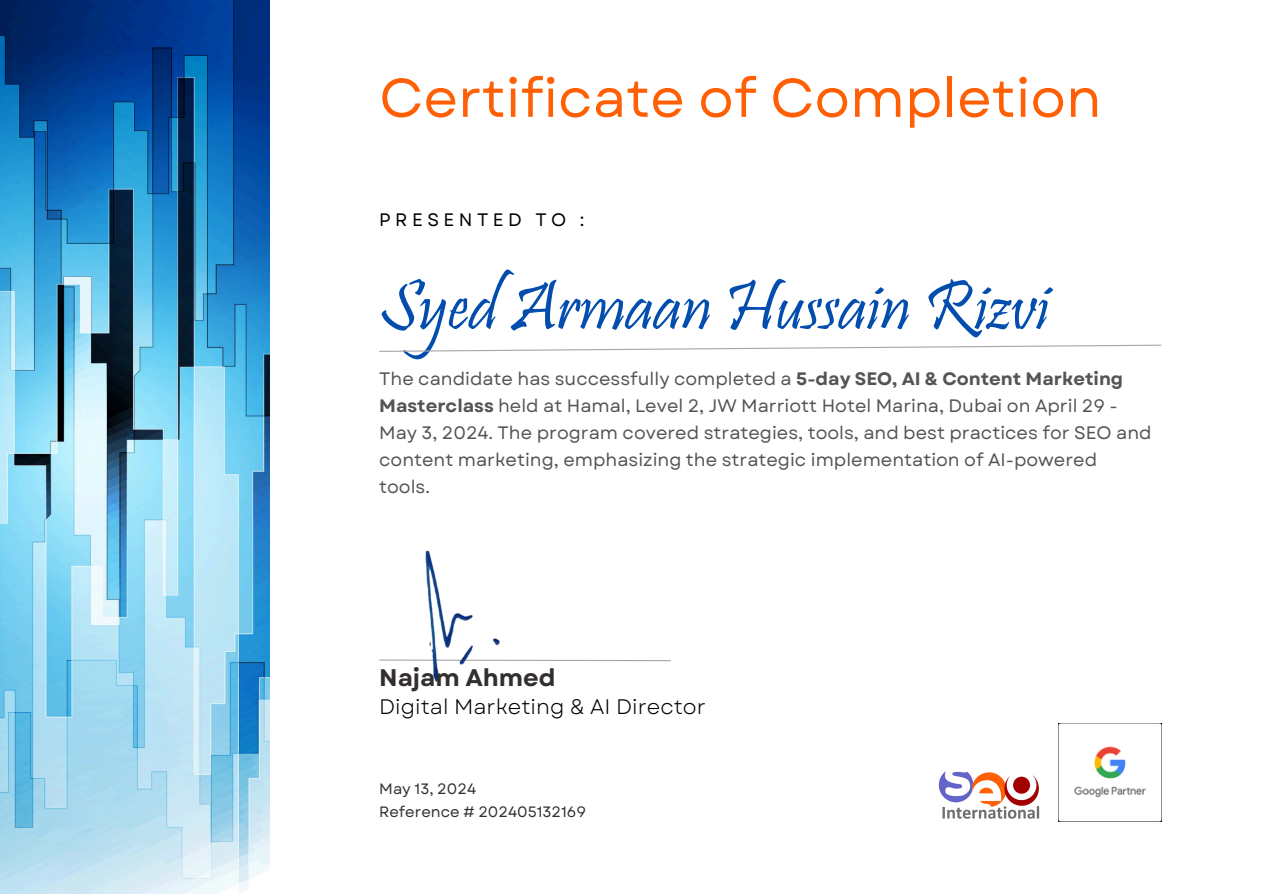
<style>
.page{position:relative;width:1263px;height:894px;background:#fff}
.page>*{position:absolute;margin:0;border:0;box-sizing:border-box;transform-origin:0 0}
.t1{font:72px "Pristina";color:#024dad}
.t2{font:54.3px "Garet";color:#ff5f05}
.t3{font:700 24px "Garet";color:#342f2f}
.t4{font:21px "Garet";color:#000}
.t5{font:18px/27px "Garet";color:#545454}
.t6{font:18px "Garet";letter-spacing:.25em;color:#000}
.t7{font:15px "Garet";color:#342f2f}
.s1{font-weight:700}
</style>
<div class="page">
<svg style="left:379px;top:344px;width:783px;height:8px"></svg>
<img style="left:938px;top:771px;width:102px;height:48px">
<img style="left:1058px;top:723px;width:104px;height:98px">
<svg style="left:586px;top:660px;width:85px;height:1px"></svg>
<img style="left:379px;top:550px;width:207px;height:132px">
<img style="left:0;top:0;width:269px;height:893px">
<h3 class="t2" style="left:379px;top:59px;width:724px">Certificate of Completion</h3>
<p class="t6" style="left:379px;top:206px;width:207px">PRESENTED TO :</p>
<p class="t1" style="left:379px;top:274px;width:672px">Syed Armaan Hussain Rizvi</p>
<h6 class="t5" style="left:379px;top:365px;width:774px">The candidate has successfully completed a <span class="s1">5-day SEO, AI &amp; Content Marketing Masterclass</span> held at Hamal, Level 2, JW Marriott Hotel Marina, Dubai on April 29 - May 3, 2024. The program covered strategies, tools, and best practices for SEO and content marketing, emphasizing the strategic implementation of AI-powered tools.</h6>
<h4 class="t3" style="left:379px;top:660px;width:178px">Najam Ahmed</h4>
<p class="t4" style="left:379px;top:691px;width:328px">Digital Marketing &amp; AI Director</p>
<p class="t7" style="left:379px;top:777px;width:98px">May 13, 2024</p>
<p class="t7" style="left:379px;top:800px;width:208px">Reference # 202405132169</p>
</div>
